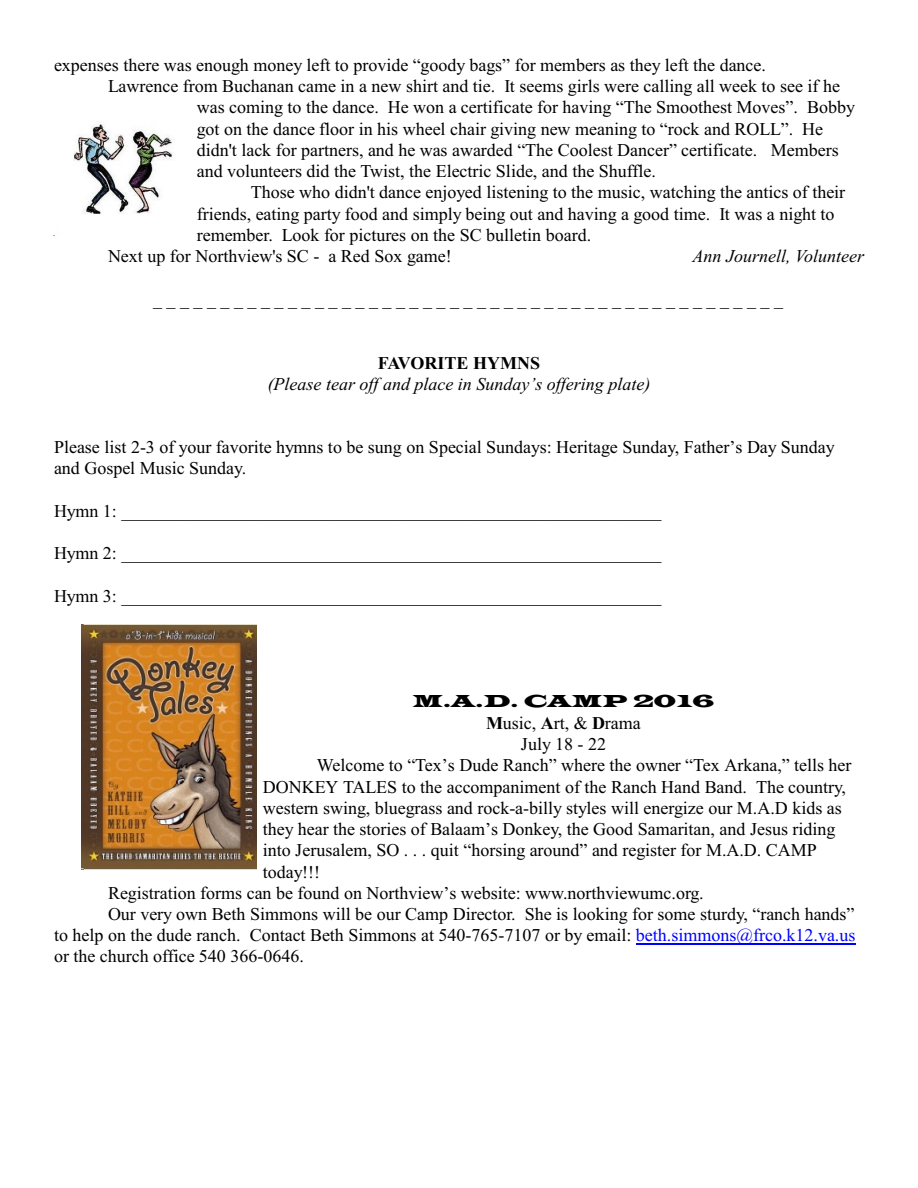
<style>
.page{position:relative;width:918px;height:1188px;background:#fff}
.page>*{position:absolute;margin:0;border:0;box-sizing:border-box;transform-origin:0 0}
.t1{font:18px/21.3px "Times New Roman";color:#000}
.t2{font:italic 18px "Times New Roman";color:#000}
.t3{font:18px "Latin Wide";letter-spacing:.005em;color:#000}
.t4{font:700 18px "Times New Roman";color:#000}
.s1{font-weight:700}
.s2{color:#00f}
</style>
<div class="page">
<img style="left:81px;top:625px;width:175px;height:244px">
<hr style="left:636px;top:944px;width:219px;height:1px;background:#00f">
<img style="left:54px;top:124px;width:118px;height:112px">
<p class="t1" style="left:54px;top:56px;width:714px">expenses there was enough money left to provide “goody bags” for members as they left the dance.</p>
<p class="t1" style="left:108px;top:77px;width:734px">Lawrence from Buchanan came in a new shirt and tie. It seems girls were calling all week to see if he</p>
<p class="t1" style="left:197px;top:98px;width:660px">was coming to the dance. He won a certificate for having “The Smoothest Moves”. Bobby</p>
<p class="t1" style="left:197px;top:120px;width:628px">got on the dance floor in his wheel chair giving new meaning to “rock and ROLL”. He</p>
<p class="t1" style="left:197px;top:141px;width:643px">didn't lack for partners, and he was awarded “The Coolest Dancer” certificate. Members</p>
<p class="t1" style="left:197px;top:162px;width:461px">and volunteers did the Twist, the Electric Slide, and the Shuffle.</p>
<p class="t1" style="left:251px;top:183px;width:596px">Those who didn't dance enjoyed listening to the music, watching the antics of their</p>
<p class="t1" style="left:197px;top:205px;width:639px">friends, eating party food and simply being out and having a good time. It was a night to</p>
<p class="t1" style="left:197px;top:226px;width:396px">remember. Look for pictures on the SC bulletin board.</p>
<p class="t1" style="left:108px;top:247px;width:345px">Next up for Northview's SC - a Red Sox game!</p>
<p class="t2" style="left:693px;top:250px;width:173px">Ann Journell, Volunteer</p>
<p class="t1" style="left:153px;top:290px;width:631px">_ _ _ _ _ _ _ _ _ _ _ _ _ _ _ _ _ _ _ _ _ _ _ _ _ _ _ _ _ _ _ _ _ _ _ _ _ _ _ _ _ _ _ _ _ _ _</p>
<p class="t4" style="left:378px;top:356px;width:164px">FAVORITE HYMNS</p>
<p class="t2" style="left:268px;top:377px;width:384px">(Please tear off and place in Sunday’s offering plate)</p>
<p class="t1" style="left:54px;top:438px;width:782px">Please list 2-3 of your favorite hymns to be sung on Special Sundays: Heritage Sunday, Father’s Day Sunday and Gospel Music Sunday.</p>
<p class="t1" style="left:54px;top:502px;width:609px">Hymn 1: ____________________________________________________________</p>
<p class="t1" style="left:54px;top:544px;width:609px">Hymn 2: ____________________________________________________________</p>
<p class="t1" style="left:54px;top:587px;width:609px">Hymn 3: ____________________________________________________________</p>
<p class="t3" style="left:412px;top:694px;width:303px">M.A.D. CAMP 2016</p>
<p class="t1" style="left:486px;top:714px;width:156px"><span class="s1">M</span>usic, <span class="s1">A</span>rt, &amp; <span class="s1">D</span>rama</p>
<p class="t1" style="left:521px;top:735px;width:87px">July 18 - 22</p>
<p class="t1" style="left:317px;top:756px;width:536px">Welcome to “Tex’s Dude Ranch” where the owner “Tex Arkana,” tells her</p>
<p class="t1" style="left:263px;top:778px;width:585px">DONKEY TALES to the accompaniment of the Ranch Hand Band. The country,</p>
<p class="t1" style="left:263px;top:799px;width:581px">western swing, bluegrass and rock-a-billy styles will energize our M.A.D kids as</p>
<p class="t1" style="left:263px;top:820px;width:574px">they hear the stories of Balaam’s Donkey, the Good Samaritan, and Jesus riding</p>
<p class="t1" style="left:263px;top:841px;width:556px">into Jerusalem, SO . . . quit “horsing around” and register for M.A.D. CAMP</p>
<p class="t1" style="left:263px;top:863px;width:59px">today!!!</p>
<p class="t1" style="left:108px;top:884px;width:597px">Registration forms can be found on Northview’s website: www.northviewumc.org.</p>
<p class="t1" style="left:108px;top:905px;width:748px">Our very own Beth Simmons will be our Camp Director. She is looking for some sturdy, “ranch hands”</p>
<p class="t1" style="left:54px;top:926px;width:803px">to help on the dude ranch. Contact Beth Simmons at 540-765-7107 or by email: <span class="s2">beth.simmons@frco.k12.va.us</span></p>
<p class="t1" style="left:54px;top:948px;width:251px">or the church office 540 366-0646.</p>
</div>
